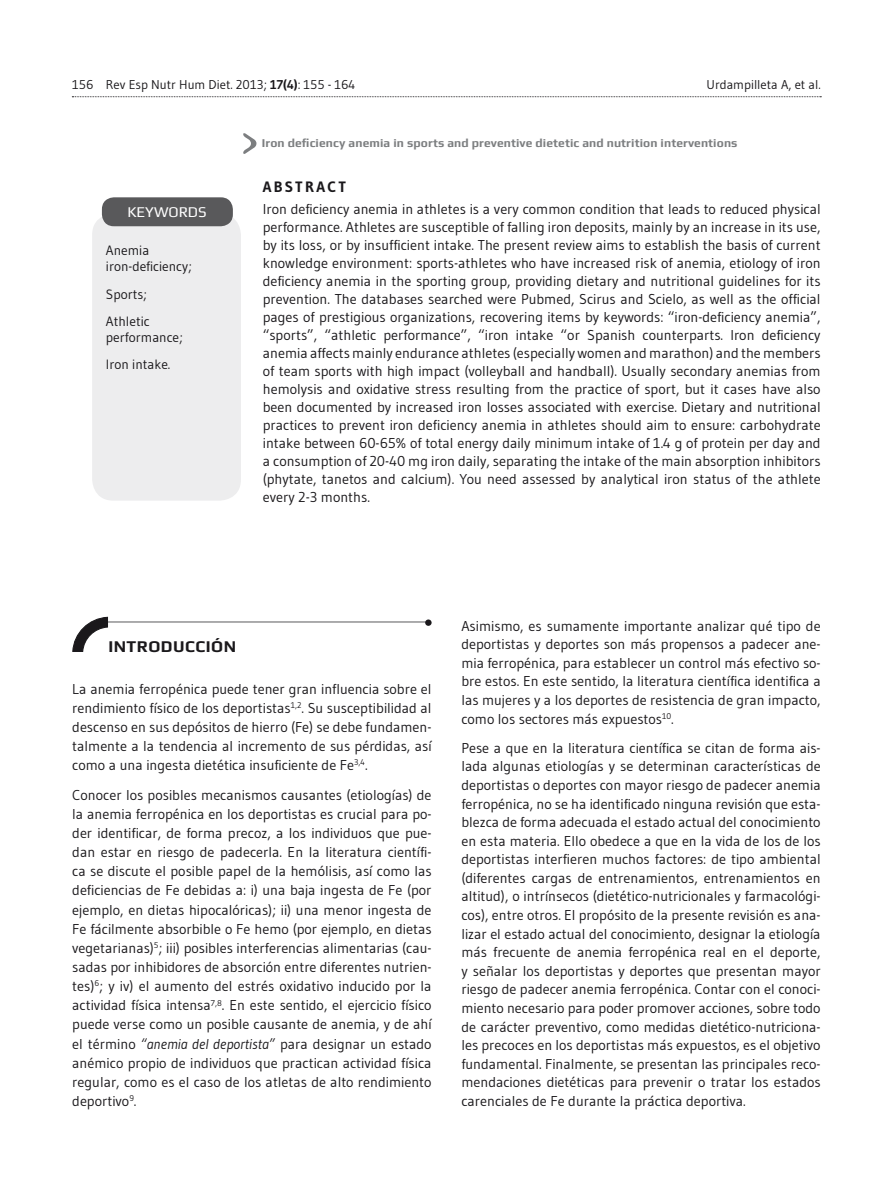
<style>
.page{position:relative;width:893px;height:1191px;background:#fff}
.page>*{position:absolute;margin:0;border:0;box-sizing:border-box;transform-origin:0 0}
.t1{font:700 16.5px "Play";letter-spacing:.03em;color:#1a181b}
.t2{font:15px "Play";color:#fff}
.t3{font:700 15px "Gudea";letter-spacing:.15em;color:#1a181b}
.t4{font:14.25px/18.6px "Gudea";color:#1a181b;text-align:justify}
.t5{font:13.5px/27.2px "Gudea";color:#1a181b}
.t6{font:12.75px "Gudea";color:#1a181b}
.t7{font:700 12px "Play";letter-spacing:.01em;color:#7c7e80}
.s1{font-weight:700}
.s2{font-style:italic}
</style>
<div class="page">
<svg style="left:72px;top:96px;width:749px;height:1px"></svg>
<svg style="left:243px;top:133px;width:13px;height:21px"></svg>
<div style="left:92px;top:214px;width:149px;height:286px;background:#ededee;border-radius:21px"></div>
<div style="left:102px;top:197px;width:131px;height:29px;background:#59595b;border-radius:12px"></div>
<hr style="left:101px;top:621px;width:325px;height:1px;background:#59595b">
<div style="left:425px;top:619px;width:7px;height:7px;background:#1a181b;border-radius:50%"></div>
<svg style="left:72px;top:616px;width:37px;height:36px"></svg>
<p class="t6" style="left:72px;top:77px;width:285px">156 Rev Esp Nutr Hum Diet. 2013; <span class="s1">17(4)</span>: 155 - 164</p>
<p class="t6" style="left:707px;top:77px;width:116px">Urdampilleta A, et al.</p>
<p class="t7" style="left:262px;top:136px;width:477px">Iron deficiency anemia in sports and preventive dietetic and nutrition interventions</p>
<p class="t2" style="left:127px;top:203px;width:81px">KEYWORDS</p>
<p class="t5" style="left:106px;top:242px;width:87px;line-height:16.5px">Anemia iron-deficiency;</p>
<p class="t5" style="left:106px;top:280px;width:45px">Sports;<br>Athletic</p>
<p class="t5" style="left:106px;top:324px;width:79px">performance;<br>Iron intake.</p>
<p class="t3" style="left:263px;top:177px;width:85px">ABSTRACT</p>
<p class="t4" style="left:263px;top:199px;width:559px;line-height:18px">Iron deficiency anemia in athletes is a very common condition that leads to reduced physical performance. Athletes are susceptible of falling iron deposits, mainly by an increase in its use, by its loss, or by insufficient intake. The present review aims to establish the basis of current knowledge environment: sports-athletes who have increased risk of anemia, etiology of iron deficiency anemia in the sporting group, providing dietary and nutritional guidelines for its prevention. The databases searched were Pubmed, Scirus and Scielo, as well as the official pages of prestigious organizations, recovering items by keywords: “iron-deficiency anemia”, “sports”, “athletic performance”, “iron intake “or Spanish counterparts. Iron deficiency anemia affects mainly endurance athletes (especially women and marathon) and the members of team sports with high impact (volleyball and handball). Usually secondary anemias from hemolysis and oxidative stress resulting from the practice of sport, but it cases have also been documented by increased iron losses associated with exercise. Dietary and nutritional practices to prevent iron deficiency anemia in athletes should aim to ensure: carbohydrate intake between 60-65% of total energy daily minimum intake of 1.4 g of protein per day and a consumption of 20-40 mg iron daily, separating the intake of the main absorption inhibitors (phytate, tanetos and calcium). You need assessed by analytical iron status of the athlete every 2-3 months.</p>
<p class="t1" style="left:108px;top:636px;width:127px">IntroducCIÓN</p>
<p class="t4" style="left:72px;top:679px;width:361px;line-height:19px">La anemia ferropénica puede tener gran influencia sobre el rendimiento físico de los deportistas<sup>1,2</sup>. Su susceptibilidad al descenso en sus depósitos de hierro (Fe) se debe fundamen&shy;talmente a la tendencia al incremento de sus pérdidas, así como a una ingesta dietética insuficiente de Fe<sup>3,4</sup>.</p>
<p class="t4" style="left:72px;top:785px;width:361px;line-height:19px">Conocer los posibles mecanismos causantes (etiologías) de la anemia ferropénica en los deportistas es crucial para po&shy;der identificar, de forma precoz, a los individuos que pue&shy;dan estar en riesgo de padecerla. En la literatura científi&shy;ca se discute el posible papel de la hemólisis, así como las deficiencias de Fe debidas a: i) una baja ingesta de Fe (por ejemplo, en dietas hipocalóricas); ii) una menor ingesta de Fe fácilmente absorbible o Fe hemo (por ejemplo, en dietas vegetarianas)<sup>5</sup>; iii) posibles interferencias alimentarias (cau&shy;sadas por inhibidores de absorción entre diferentes nutrien&shy;tes)<sup>6</sup>; y iv) el aumento del estrés oxidativo inducido por la actividad física intensa<sup>7,8</sup>. En este sentido, el ejercicio físico puede verse como un posible causante de anemia, y de ahí el término <span class="s2">“anemia del deportista”</span> para designar un estado anémico propio de individuos que practican actividad física regular, como es el caso de los atletas de alto rendimiento deportivo<sup>9</sup>.</p>
<p class="t4" style="left:461px;top:616px;width:361px">Asimismo, es sumamente importante analizar qué tipo de deportistas y deportes son más propensos a padecer ane&shy;mia ferropénica, para establecer un control más efectivo so&shy;bre estos. En este sentido, la literatura científica identifica a las mujeres y a los deportes de resistencia de gran impacto, como los sectores más expuestos<sup>10</sup>.</p>
<p class="t4" style="left:461px;top:738px;width:361px">Pese a que en la literatura científica se citan de forma ais&shy;lada algunas etiologías y se determinan características de deportistas o deportes con mayor riesgo de padecer anemia ferropénica, no se ha identificado ninguna revisión que esta&shy;blezca de forma adecuada el estado actual del conocimiento en esta materia. Ello obedece a que en la vida de los de los deportistas interfieren muchos factores: de tipo ambiental (diferentes cargas de entrenamientos, entrenamientos en altitud), o intrínsecos (dietético-nutricionales y farmacológi&shy;cos), entre otros. El propósito de la presente revisión es ana&shy;lizar el estado actual del conocimiento, designar la etiología más frecuente de anemia ferropénica real en el deporte, y señalar los deportistas y deportes que presentan mayor riesgo de padecer anemia ferropénica. Contar con el conoci&shy;miento necesario para poder promover acciones, sobre todo de carácter preventivo, como medidas dietético-nutriciona&shy;les precoces en los deportistas más expuestos, es el objetivo fundamental. Finalmente, se presentan las principales reco&shy;mendaciones dietéticas para prevenir o tratar los estados carenciales de Fe durante la práctica deportiva.</p>
</div>
